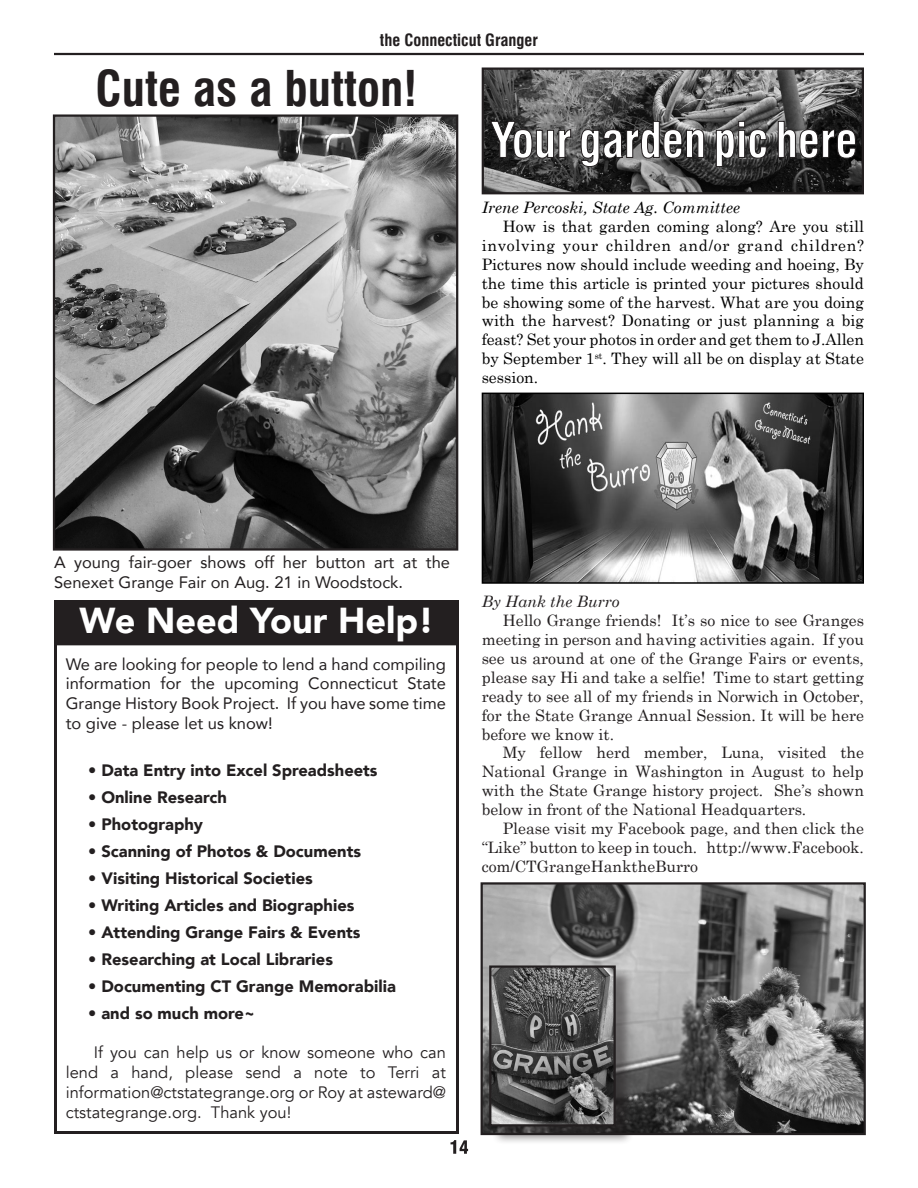
<style>
.page{position:relative;width:918px;height:1188px;background:#fff}
.page>*{position:absolute;margin:0;border:0;box-sizing:border-box;transform-origin:0 0}
.t1{font:700 condensed 48px "Swiss 721 BT";color:#231f20}
.t2{font:900 36px "Avenir";color:#fff}
.t3{font:900 16.5px "Avenir";color:#231f20}
.t4{font:16.5px/19.8px "Avenir";color:#231f20;text-align:justify}
.t5{font:16.5px/19.8px "Avenir";color:#231f20;text-align:justify}
.t6{font:700 condensed 16.5px "Swiss 721 BT";color:#231f20}
.t7{font:15.75px/18.9px "Century Schoolbook";color:#231f20;text-align:justify}
.t8{font:15.75px/18.9px "Century Schoolbook";color:#000;text-align:justify}
.t9{font:italic 15.75px "Century Schoolbook";color:#000}
.t10{font:italic 15.75px "Century Schoolbook";color:#231f20}
</style>
<div class="page">
<hr style="left:54px;top:53px;width:810px;height:2px;background:#231f20">
<img style="left:484px;top:885px;width:379px;height:247px">
<div style="left:481px;top:882px;width:385px;height:253px;border:2px solid #231f20"></div>
<svg style="left:451px;top:1140px;width:17px;height:14px"></svg>
<div style="left:56px;top:601px;width:402px;height:44px;background:#231f20"></div>
<div style="left:54px;top:600px;width:405px;height:534px;border:3px solid #231f20"></div>
<img style="left:56px;top:117px;width:399px;height:431px">
<div style="left:53px;top:114px;width:405px;height:437px;border:2px solid #231f20"></div>
<img style="left:485px;top:71px;width:376px;height:120px">
<div style="left:482px;top:68px;width:382px;height:126px;border:2px solid #231f20"></div>
<svg style="left:490px;top:121px;width:366px;height:46px"></svg>
<img style="left:485px;top:396px;width:376px;height:185px">
<div style="left:482px;top:393px;width:382px;height:191px;border:2px solid #000"></div>
<div style="left:491px;top:968px;width:144px;height:177px;background:#231f20;opacity:.5"></div>
<img style="left:492px;top:968px;width:121px;height:155px">
<div style="left:489px;top:965px;width:127px;height:161px;border:2px solid #231f20"></div>
<p class="t6" style="left:380px;top:30px;width:160px">the Connecticut Granger</p>
<h1 class="t1" style="left:95px;top:60px;width:324px">Cute as a button!</h1>
<p class="t9" style="left:482px;top:198px;width:260px">Irene Percoski, State Ag. Committee</p>
<p class="t8" style="left:482px;top:216px;width:384px;text-indent:21px">How is that garden coming along? Are you still involving your children and/or grand children?<br>Pictures now should include weeding and hoeing, By the time this article is printed your pictures should be showing some of the harvest. What are you doing with the harvest? Donating or just planning a big feast? Set your photos in order and get them to J.Allen by September 1<sup>st</sup>. They will all be on display at State session.</p>
<p class="t4" style="left:54px;top:552px;width:398px">A young fair-goer shows off her button art at the<br>Senexet Grange Fair on Aug. 21 in Woodstock.</p>
<h2 class="t2" style="left:80px;top:590px;width:356px">We Need Your Help!</h2>
<p class="t4" style="left:66px;top:654px;width:382px">We are looking for people to lend a hand compiling information for the upcoming Connecticut State Grange History Book Project. If you have some time to give - please let us know!</p>
<p class="t3" style="left:88px;top:756px;width:291px">• Data Entry into Excel Spreadsheets</p>
<p class="t3" style="left:88px;top:783px;width:140px">• Online Research</p>
<p class="t3" style="left:88px;top:810px;width:116px">• Photography</p>
<p class="t3" style="left:88px;top:837px;width:274px">• Scanning of Photos &amp; Documents</p>
<p class="t3" style="left:88px;top:864px;width:226px">• Visiting Historical Societies</p>
<p class="t3" style="left:88px;top:891px;width:268px">• Writing Articles and Biographies</p>
<p class="t3" style="left:88px;top:918px;width:274px">• Attending Grange Fairs &amp; Events</p>
<p class="t3" style="left:88px;top:945px;width:246px">• Researching at Local Libraries</p>
<p class="t3" style="left:88px;top:972px;width:309px">• Documenting CT Grange Memorabilia</p>
<p class="t3" style="left:88px;top:999px;width:168px">• and so much more~</p>
<p class="t5" style="left:66px;top:1043px;width:382px;text-indent:28px">If you can help us or know someone who can lend a hand, please send a note to Terri at information@ctstategrange.org or Roy at asteward@ ctstategrange.org. Thank you!</p>
<p class="t10" style="left:482px;top:592px;width:139px">By Hank the Burro</p>
<p class="t7" style="left:482px;top:611px;width:384px;text-indent:21px">Hello Grange friends! It’s so nice to see Granges meeting in person and having activities again. If you see us around at one of the Grange Fairs or events, please say Hi and take a selfie! Time to start getting ready to see all of my friends in Norwich in October, for the State Grange Annual Session. It will be here before we know it.</p>
<p class="t7" style="left:482px;top:743px;width:384px;text-indent:21px">My fellow herd member, Luna, visited the National Grange in Washington in August to help with the State Grange history project. She’s shown below in front of the National Headquarters.</p>
<p class="t7" style="left:482px;top:819px;width:384px;text-indent:21px">Please visit my Facebook page, and then click the “Like” button to keep in touch. http://www.Facebook. com/CTGrangeHanktheBurro</p>
</div>
